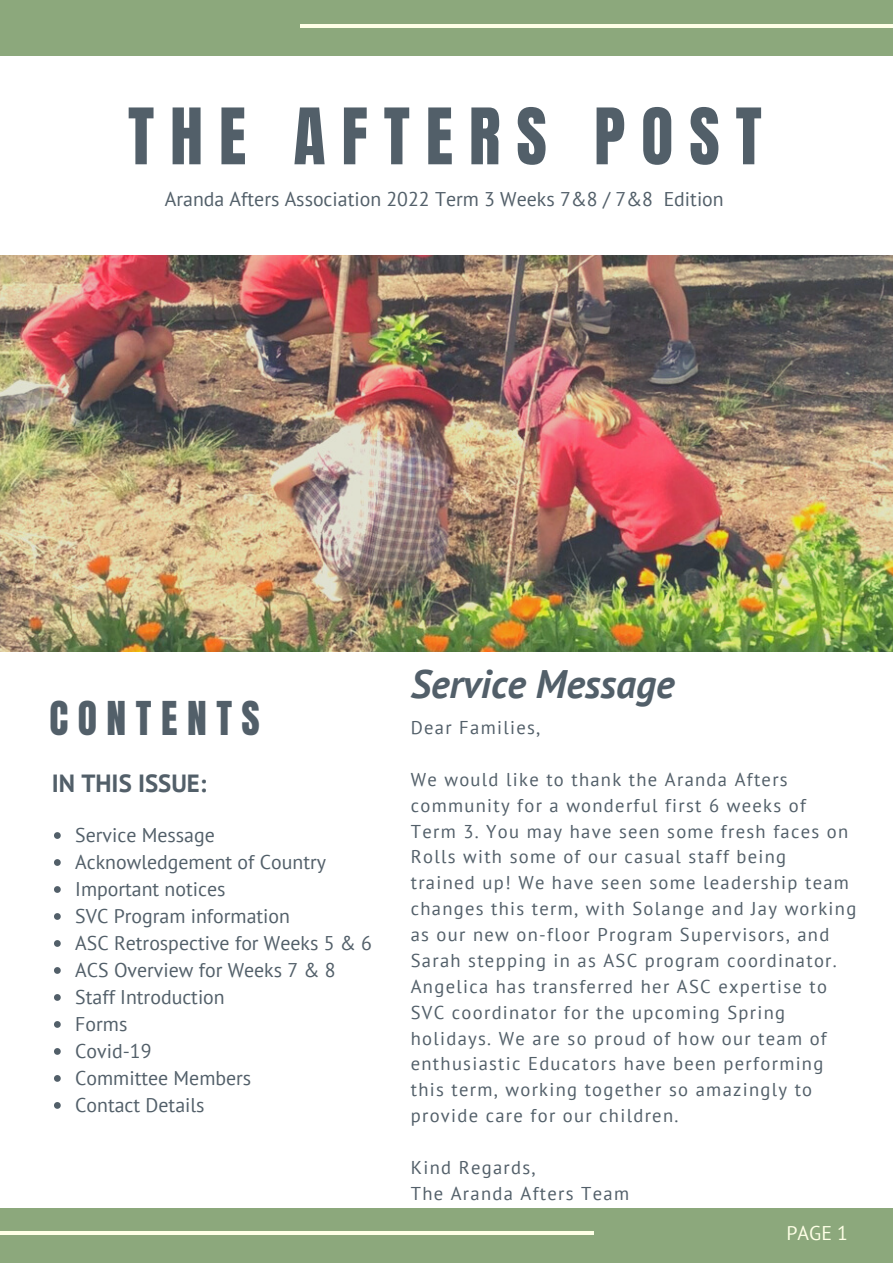
<style>
.page{position:relative;width:893px;height:1264px;background:#fff}
.page>*{position:absolute;margin:0;border:0;box-sizing:border-box;transform-origin:0 0}
.t1{font:66.15px "Anton";letter-spacing:.24em;color:#525f69}
.t2{font:italic 700 39.6px "PT Sans";color:#525f69}
.t3{font:39.6px "Anton";letter-spacing:.24em;color:#525f69}
.t4{font:700 24.75px "PT Sans";color:#525f69}
.t5{font:19.8px/27px "PT Sans";color:#525f69}
.t6{font:19.8px "PT Sans";color:#feffe6}
.t7{font:18.6px/25.8px "PT Sans";letter-spacing:.07em;color:#525f69}
</style>
<div class="page">
<div style="left:0;top:0;width:892px;height:55px;background:#8ca87c"></div>
<hr style="left:300px;top:25px;width:592px;height:3px;background:#feffe6">
<div style="left:0;top:1208px;width:892px;height:54px;background:#8ca87c"></div>
<hr style="left:0;top:1231px;width:593px;height:3px;background:#feffe6">
<img style="left:0;top:256px;width:892px;height:395px">
<svg style="left:54px;top:832px;width:7px;height:6px"></svg>
<svg style="left:54px;top:859px;width:7px;height:6px"></svg>
<svg style="left:54px;top:886px;width:7px;height:6px"></svg>
<svg style="left:54px;top:913px;width:7px;height:6px"></svg>
<svg style="left:54px;top:940px;width:7px;height:6px"></svg>
<svg style="left:54px;top:967px;width:7px;height:6px"></svg>
<svg style="left:54px;top:994px;width:7px;height:6px"></svg>
<svg style="left:54px;top:1021px;width:7px;height:6px"></svg>
<svg style="left:54px;top:1048px;width:7px;height:6px"></svg>
<svg style="left:54px;top:1075px;width:7px;height:6px"></svg>
<svg style="left:54px;top:1102px;width:7px;height:6px"></svg>
<h1 class="t1" style="left:128px;top:89px;width:635px">THE AFTERS POST</h1>
<p class="t5" style="left:165px;top:185px;width:560px">Aranda Afters Association 2022 Term 3 Weeks 7&amp;8 / 7&amp;8 Edition</p>
<h2 class="t3" style="left:49px;top:690px;width:212px">CONTENTS</h2>
<h3 class="t4" style="left:52px;top:766px;width:156px">IN THIS ISSUE:</h3>
<p class="t5" style="left:75px;top:821px;width:298px">Service Message<br>Acknowledgement of Country<br>Important notices<br>SVC Program information<br>ASC Retrospective for Weeks 5 &amp; 6<br>ACS Overview for Weeks 7 &amp; 8<br>Staff Introduction<br>Forms<br>Covid-19<br>Committee Members<br>Contact Details</p>
<h2 class="t2" style="left:411px;top:658px;width:265px">Service Message</h2>
<p class="t7" style="left:411px;top:714px;width:131px">Dear Families,</p>
<p class="t7" style="left:411px;top:766px;width:447px">We would like to thank the Aranda Afters community for a wonderful first 6 weeks of<br>Term 3. You may have seen some fresh faces on Rolls with some of our casual staff being<br>trained up! We have seen some leadership team changes this term, with Solange and Jay working as our new on-floor Program Supervisors, and Sarah stepping in as ASC program coordinator.<br>Angelica has transferred her ASC expertise to SVC coordinator for the upcoming Spring holidays. We are so proud of how our team of enthusiastic Educators have been performing this term, working together so amazingly to provide care for our children.</p>
<p class="t7" style="left:411px;top:1153px;width:220px">Kind Regards,<br>The Aranda Afters Team</p>
<p class="t6" style="left:786px;top:1220px;width:63px">PAGE 1</p>
</div>
